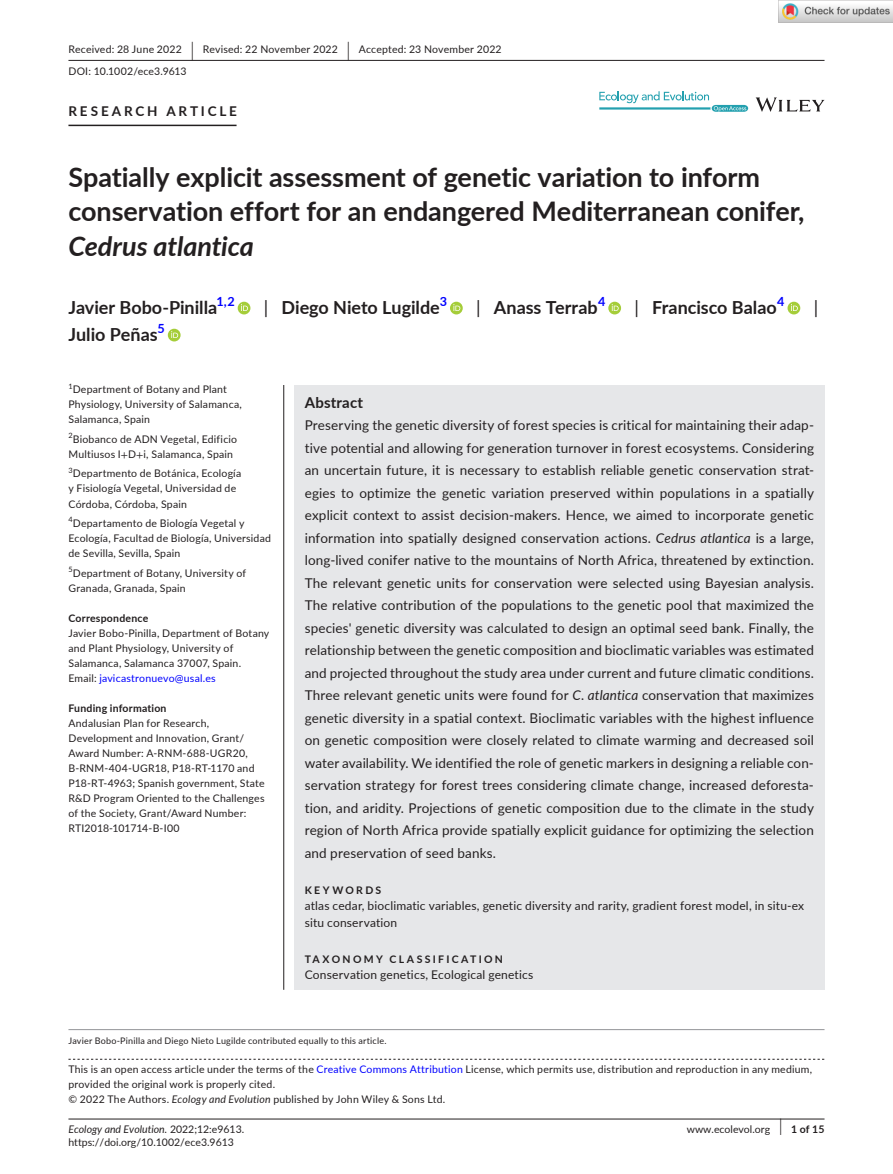
<style>
.page{position:relative;width:893px;height:1174px;background:#fff}
.page>*{position:absolute;margin:0;border:0;box-sizing:border-box;transform-origin:0 0}
.t1{font:700 27px/34.5px "Lato";letter-spacing:-.005em;color:#231f20}
.t2{font:italic 700 27px "Lato";letter-spacing:-.005em;color:#231f20}
.t3{font:700 18px "Lato";color:#231f20}
.t4{font:18px "Lato";color:#231f20}
.t5{font:700 15px "Lato";letter-spacing:.015em;color:#231f20}
.t6{font:13.5px/22.5px "Lato";letter-spacing:.01em;color:#231f20;text-align:justify}
.t7{font:700 13.5px "Lato";letter-spacing:.21em;color:#231f20}
.t8{font:700 12.6px "Lato";color:#00f}
.t9{font:12px/16.5px "Lato";letter-spacing:.015em;color:#231f20}
.t10{font:10.5px/15px "Lato";letter-spacing:.02em;color:#231f20}
.t11{font:10.5px "Lato";color:#231f20}
.t12{font:700 10.5px "Lato";letter-spacing:.02em;color:#231f20}
.t13{font:italic 10.5px "Lato";color:#231f20}
.t14{font:700 10.5px "Lato";letter-spacing:.22em;color:#231f20}
.t15{font:9px "Lato";letter-spacing:.025em;color:#231f20}
.t16{font:7.35px "Lato";color:#231f20}
.s1{font-size:19.65px}
.s2{font-weight:400}
.s3{font-family:"STIX"}
.s4{color:#00f}
.s5{font-style:italic}
.s6{font-style:normal}
.s7{font-weight:400;font-size:17.4px}
</style>
<div class="page">
<hr style="left:68px;top:1118px;width:756px;height:1px;background:#231f20">
<svg style="left:756px;top:97px;width:68px;height:15px"></svg>
<svg style="left:599px;top:91px;width:149px;height:21px"></svg>
<hr style="left:68px;top:60px;width:756px;height:1px;background:#231f20">
<hr style="left:68px;top:125px;width:169px;height:1px;background:#231f20">
<div style="left:238px;top:302px;width:12px;height:12px;background:#a5cd39;border-radius:50%"></div>
<svg style="left:241px;top:304px;width:7px;height:7px"></svg>
<svg style="left:450px;top:302px;width:13px;height:12px"></svg>
<svg style="left:453px;top:304px;width:7px;height:7px"></svg>
<svg style="left:608px;top:302px;width:13px;height:12px"></svg>
<svg style="left:612px;top:304px;width:7px;height:7px"></svg>
<div style="left:787px;top:302px;width:13px;height:12px;background:#a5cd39;border-radius:50%"></div>
<svg style="left:791px;top:304px;width:7px;height:7px"></svg>
<svg style="left:168px;top:329px;width:13px;height:12px"></svg>
<svg style="left:171px;top:331px;width:7px;height:7px"></svg>
<svg style="left:68px;top:1058px;width:756px;height:1px"></svg>
<hr style="left:68px;top:1029px;width:756px;height:1px;background:#939598">
<div style="left:294px;top:385px;width:530px;height:604px;background:#e6e7e9"></div>
<hr style="left:283px;top:385px;width:1px;height:604px;background:#231f20">
<img style="left:779px;top:0;width:114px;height:23px">
<p class="t10" style="left:68px;top:38px;width:435px;line-height:21.8px">Received: 28 June 2022 <span class="s1">|</span> Revised: 22 November 2022 <span class="s1">|</span> Accepted: 23 November 2022<br>DOI: 10.1002/ece3.9613</p>
<p class="t7" style="left:68px;top:101px;width:170px">RESEARCH ARTICLE</p>
<h1 class="t1" style="left:68px;top:159px;width:737px">Spatially explicit assessment of genetic variation to inform conservation effort for an endangered Mediterranean conifer,</h1>
<h1 class="t2" style="left:68px;top:226px;width:187px">Cedrus atlantica</h1>
<h2 class="t3" style="left:68px;top:295px;width:150px">Javier Bobo-Pinilla</h2>
<p class="t8" style="left:216px;top:292px;width:20px">1,2</p>
<h2 class="t3" style="left:264px;top:295px;width:177px"><span class="s2">|</span> Diego Nieto Lugilde</h2>
<p class="t8" style="left:440px;top:292px;width:9px">3</p>
<h2 class="t3" style="left:476px;top:295px;width:123px"><span class="s2">|</span> Anass Terrab</h2>
<p class="t8" style="left:598px;top:292px;width:9px">4</p>
<h2 class="t3" style="left:635px;top:295px;width:144px"><span class="s2">|</span> Francisco Balao</h2>
<p class="t8" style="left:777px;top:292px;width:9px">4</p>
<h2 class="t4" style="left:814px;top:295px;width:6px">|</h2>
<h2 class="t3" style="left:68px;top:322px;width:91px">Julio Peñas</h2>
<p class="t8" style="left:158px;top:319px;width:9px">5</p>
<p class="t16" style="left:68px;top:381px;width:6px">1</p>
<p class="t10" style="left:68px;top:382px;width:175px;text-indent:4px">Department of Botany and Plant<br>Physiology, University of Salamanca,<br>Salamanca, Spain</p>
<p class="t10" style="left:68px;top:431px;width:170px"><sup>2</sup>Biobanco de ADN Vegetal, Edificio<br>Multiusos I<span class="s3">+</span>D<span class="s3">+</span>i, Salamanca, Spain</p>
<p class="t10" style="left:68px;top:466px;width:174px"><sup>3</sup>Departmento de Botánica, Ecología y Fisiología Vegetal, Universidad de<br>Córdoba, Córdoba, Spain</p>
<p class="t10" style="left:68px;top:515px;width:204px"><sup>4</sup>Departamento de Biología Vegetal y<br>Ecología, Facultad de Biología, Universidad de Sevilla, Sevilla, Spain</p>
<p class="t10" style="left:68px;top:565px;width:179px"><sup>5</sup>Department of Botany, University of<br>Granada, Granada, Spain</p>
<p class="t12" style="left:68px;top:610px;width:81px">Correspondence</p>
<p class="t10" style="left:68px;top:625px;width:202px">Javier Bobo-Pinilla, Department of Botany and Plant Physiology, University of Salamanca, Salamanca 37007, Spain.<br>Email: <span class="s4">javicastronuevo@usal.es</span></p>
<p class="t12" style="left:68px;top:700px;width:100px">Funding information</p>
<p class="t10" style="left:68px;top:715px;width:198px">Andalusian Plan for Research, Development and Innovation, Grant/ Award Number: A-RNM-688-UGR20, B-RNM-404-UGR18, P18-RT-1170 and P18-RT-4963; Spanish government, State R&amp;D Program Oriented to the Challenges of the Society, Grant/Award Number:<br>RTI2018-101714-B-I00</p>
<p class="t5" style="left:305px;top:391px;width:60px">Abstract</p>
<p class="t6" style="left:305px;top:413px;width:511px">Preserving the genetic diversity of forest species is critical for maintaining their adap&shy;tive potential and allowing for generation turnover in forest ecosystems. Considering an uncertain future, it is necessary to establish reliable genetic conservation strat&shy;egies to optimize the genetic variation preserved within populations in a spatially explicit context to assist decision-makers. Hence, we aimed to incorporate genetic information into spatially designed conservation actions. <span class="s5">Cedrus atlantica</span> is a large, long-lived conifer native to the mountains of North Africa, threatened by extinction.<br>The relevant genetic units for conservation were selected using Bayesian analysis.<br>The relative contribution of the populations to the genetic pool that maximized the species' genetic diversity was calculated to design an optimal seed bank. Finally, the relationship between the genetic composition and bioclimatic variables was estimated and projected throughout the study area under current and future climatic conditions.<br>Three relevant genetic units were found for <span class="s5">C. atlantica</span> conservation that maximizes genetic diversity in a spatial context. Bioclimatic variables with the highest influence on genetic composition were closely related to climate warming and decreased soil water availability. We identified the role of genetic markers in designing a reliable con&shy;servation strategy for forest trees considering climate change, increased deforesta&shy;tion, and aridity. Projections of genetic composition due to the climate in the study region of North Africa provide spatially explicit guidance for optimizing the selection and preservation of seed banks.</p>
<p class="t14" style="left:305px;top:882px;width:78px">KEYWORDS</p>
<p class="t9" style="left:305px;top:897px;width:501px">atlas cedar, bioclimatic variables, genetic diversity and rarity, gradient forest model, in situ-ex situ conservation</p>
<p class="t14" style="left:305px;top:951px;width:200px">TAXONOMY CLASSIFICATION</p>
<p class="t9" style="left:305px;top:966px;width:230px">Conservation genetics, Ecological genetics</p>
<p class="t15" style="left:68px;top:1033px;width:320px">Javier Bobo-Pinilla and Diego Nieto Lugilde contributed equally to this article.</p>
<p class="t10" style="left:68px;top:1061px;width:745px">This is an open access article under the terms of the <span class="s4">Creative Commons Attribution</span> License, which permits use, distribution and reproduction in any medium, provided the original work is properly cited.<br>© 2022 The Authors. <span class="s5">Ecology and Evolution</span> published by John Wiley &amp; Sons Ltd.</p>
<p class="t13" style="left:68px;top:1121px;width:177px">Ecology and Evolution. <span class="s6">2022;12:e9613.</span></p>
<p class="t12" style="left:779px;top:1121px;width:46px"><span class="s7">|</span> 1 of 15</p>
<p class="t11" style="left:68px;top:1135px;width:167px">https://doi.org/10.1002/ece3.9613</p>
<p class="t11" style="left:687px;top:1121px;width:85px">www.ecolevol.org</p>
</div>
